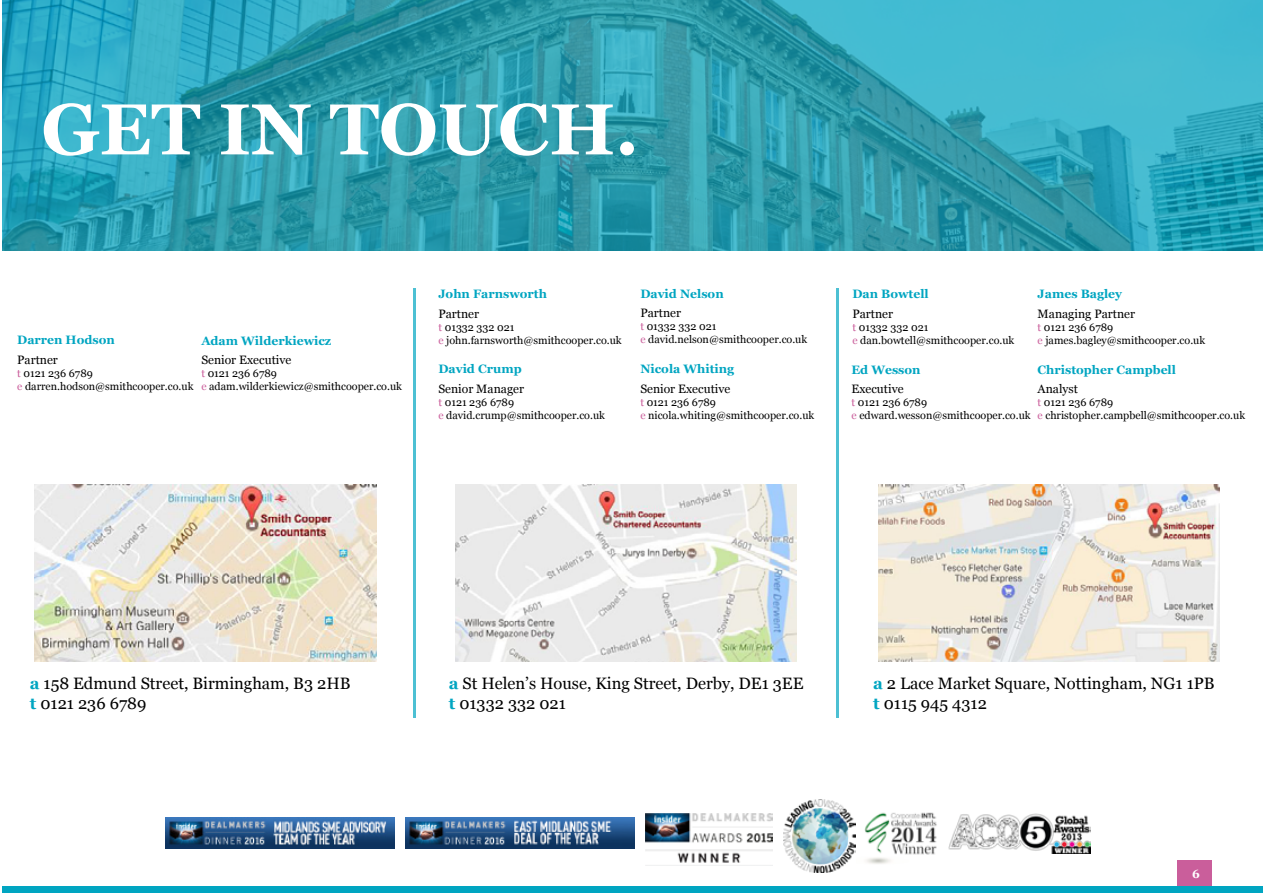
<style>
.page{position:relative;width:1263px;height:893px;background:#fff}
.page>*{position:absolute;margin:0;border:0;box-sizing:border-box;transform-origin:0 0}
.t1{font:700 72px "Georgia";color:#fff}
.t2{font:16.5px/19.8px "Georgia";color:#000}
.t3{font:700 12.15px "Georgia";color:#00a5c1}
.t4{font:12.15px "Georgia";color:#000}
.t5{font:700 12px "Georgia";color:#fff}
.t6{font:10.8px/12.9px "Georgia";color:#000}
.s1{color:#ca5e9b}
.s2{font-weight:700;color:#00a5c1}
</style>
<div class="page">
<div style="left:1178px;top:860px;width:34px;height:33px;background:#ca5e9b"></div>
<div style="left:2px;top:887px;width:1261px;height:6px;background:#00a5c1"></div>
<svg style="left:2px;top:0;width:1261px;height:251px;background:#30a1b4"></svg>
<hr style="left:413px;top:288px;width:2px;height:429px;background:#00a5c1">
<hr style="left:836px;top:288px;width:2px;height:429px;background:#00a5c1">
<img style="left:35px;top:485px;width:341px;height:176px">
<img style="left:455px;top:485px;width:342px;height:176px">
<img style="left:878px;top:485px;width:342px;height:176px">
<img style="left:855px;top:812px;width:82px;height:52px">
<img style="left:784px;top:799px;width:71px;height:73px">
<img style="left:406px;top:818px;width:228px;height:30px">
<img style="left:166px;top:818px;width:228px;height:30px">
<img style="left:948px;top:813px;width:143px;height:40px">
<img style="left:645px;top:813px;width:127px;height:50px">
<h1 class="t1" style="left:41px;top:83px;width:599px">GET IN TOUCH.</h1>
<p class="t3" style="left:17px;top:332px;width:99px">Darren Hodson</p>
<p class="t4" style="left:17px;top:352px;width:42px">Partner</p>
<p class="t6" style="left:17px;top:367px;width:178px"><span class="s1">t</span> 0121 236 6789<br><span class="s1">e</span> darren.hodson@smithcooper.co.uk</p>
<p class="t3" style="left:201px;top:333px;width:131px">Adam Wilderkiewicz</p>
<p class="t4" style="left:201px;top:353px;width:91px">Senior Executive</p>
<p class="t6" style="left:201px;top:367px;width:202px"><span class="s1">t</span> 0121 236 6789<br><span class="s1">e</span> adam.wilderkiewicz@smithcooper.co.uk</p>
<p class="t3" style="left:438px;top:286px;width:110px">John Farnsworth</p>
<p class="t4" style="left:438px;top:306px;width:42px">Partner</p>
<p class="t6" style="left:438px;top:321px;width:185px"><span class="s1">t</span> 01332 332 021<br><span class="s1">e</span> john.farnsworth@smithcooper.co.uk</p>
<p class="t3" style="left:438px;top:361px;width:85px">David Crump</p>
<p class="t4" style="left:438px;top:381px;width:87px">Senior Manager</p>
<p class="t6" style="left:438px;top:396px;width:168px"><span class="s1">t</span> 0121 236 6789<br><span class="s1">e</span> david.crump@smithcooper.co.uk</p>
<p class="t3" style="left:640px;top:286px;width:85px">David Nelson</p>
<p class="t4" style="left:640px;top:306px;width:42px">Partner</p>
<p class="t6" style="left:640px;top:320px;width:168px"><span class="s1">t</span> 01332 332 021<br><span class="s1">e</span> david.nelson@smithcooper.co.uk</p>
<p class="t3" style="left:640px;top:361px;width:95px">Nicola Whiting</p>
<p class="t4" style="left:640px;top:381px;width:91px">Senior Executive</p>
<p class="t6" style="left:640px;top:396px;width:176px"><span class="s1">t</span> 0121 236 6789<br><span class="s1">e</span> nicola.whiting@smithcooper.co.uk</p>
<p class="t3" style="left:852px;top:286px;width:78px">Dan Bowtell</p>
<p class="t4" style="left:852px;top:306px;width:42px">Partner</p>
<p class="t6" style="left:852px;top:321px;width:164px"><span class="s1">t</span> 01332 332 021<br><span class="s1">e</span> dan.bowtell@smithcooper.co.uk</p>
<p class="t3" style="left:1037px;top:286px;width:86px">James Bagley</p>
<p class="t4" style="left:1037px;top:306px;width:99px">Managing Partner</p>
<p class="t6" style="left:1037px;top:321px;width:169px"><span class="s1">t</span> 0121 236 6789<br><span class="s1">e</span> james.bagley@smithcooper.co.uk</p>
<p class="t3" style="left:851px;top:362px;width:71px">Ed Wesson</p>
<p class="t4" style="left:851px;top:382px;width:54px">Executive</p>
<p class="t6" style="left:851px;top:396px;width:181px"><span class="s1">t</span> 0121 236 6789<br><span class="s1">e</span> edward.wesson@smithcooper.co.uk</p>
<p class="t3" style="left:1037px;top:362px;width:140px">Christopher Campbell</p>
<p class="t4" style="left:1037px;top:382px;width:42px">Analyst</p>
<p class="t6" style="left:1037px;top:396px;width:209px"><span class="s1">t</span> 0121 236 6789<br><span class="s1">e</span> christopher.campbell@smithcooper.co.uk</p>
<h2 class="t2" style="left:30px;top:674px;width:322px"><span class="s2">a</span> 158 Edmund Street, Birmingham, B3 2HB <span class="s2">t</span> 0121 236 6789</h2>
<h2 class="t2" style="left:449px;top:674px;width:356px"><span class="s2">a</span> St Helen’s House, King Street, Derby, DE1 3EE <span class="s2">t</span> 01332 332 021</h2>
<h2 class="t2" style="left:873px;top:674px;width:343px"><span class="s2">a</span> 2 Lace Market Square, Nottingham, NG1 1PB <span class="s2">t</span> 0115 945 4312</h2>
<p class="t5" style="left:1192px;top:866px;width:9px">6</p>
</div>
